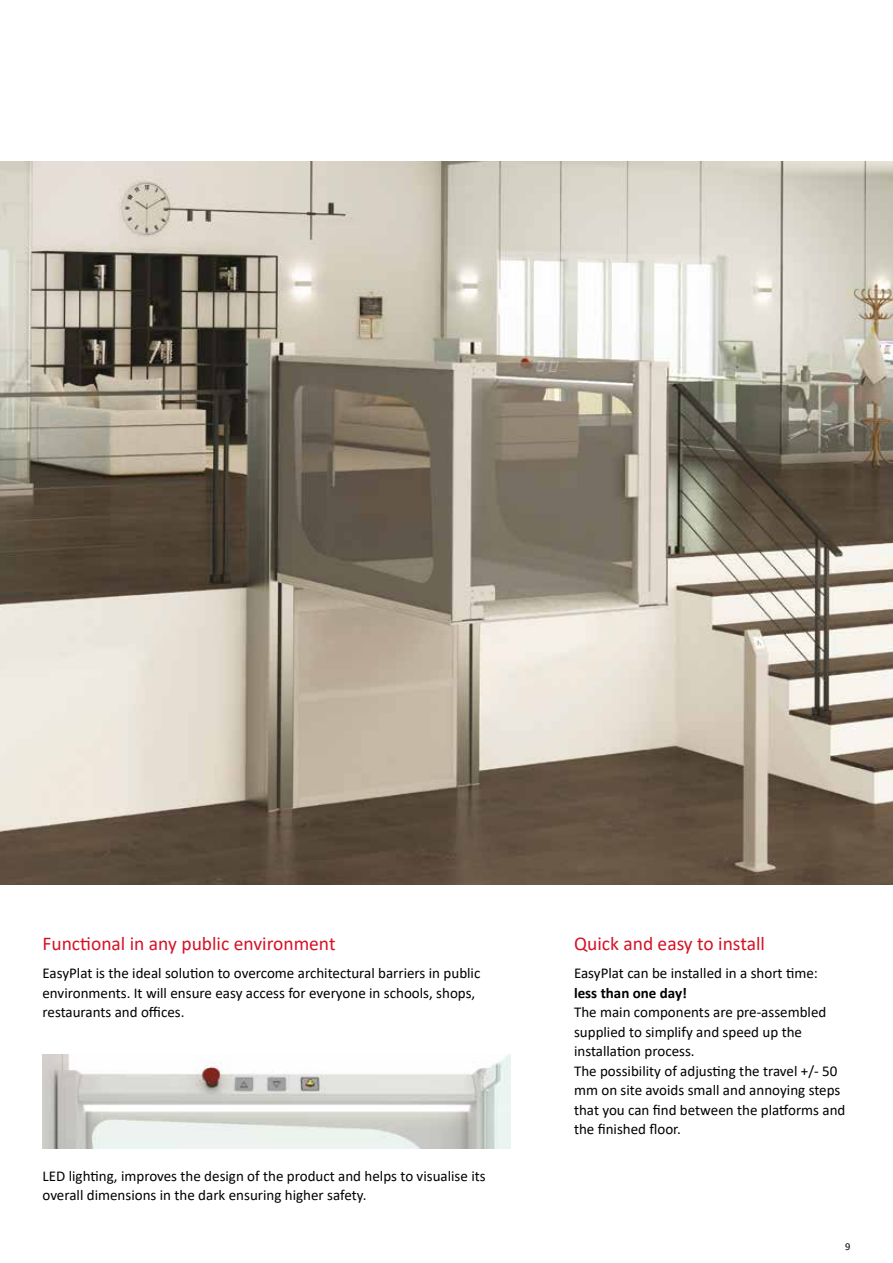
<style>
.page{position:relative;width:893px;height:1263px;background:#fff}
.page>*{position:absolute;margin:0;border:0;box-sizing:border-box;transform-origin:0 0}
.t1{font:19.5px "Calibri";color:#d51224}
.t2{font:15px/19.5px "Calibri";color:#000}
.t3{font:700 15px "Calibri";color:#000}
.t4{font:10.5px "Calibri";color:#000}
</style>
<div class="page">
<img style="left:1px;top:162px;width:892px;height:722px">
<img style="left:0;top:162px;width:1px;height:722px">
<img style="left:43px;top:1054px;width:467px;height:94px">
<h1 class="t1" style="left:43px;top:930px;width:295px">Functional in any public environment</h1>
<p class="t2" style="left:43px;top:963px;width:439px">EasyPlat is the ideal solution to overcome architectural barriers in public environments. It will ensure easy access for everyone in schools, shops, restaurants and offices.</p>
<p class="t2" style="left:43px;top:1165px;width:445px">LED lighting, improves the design of the product and helps to visualise its overall dimensions in the dark ensuring higher safety.</p>
<h1 class="t1" style="left:574px;top:930px;width:192px">Quick and easy to install</h1>
<p class="t2" style="left:574px;top:963px;width:245px">EasyPlat can be installed in a short time:</p>
<p class="t3" style="left:574px;top:982px;width:114px">less than one day!</p>
<p class="t2" style="left:574px;top:1002px;width:273px">The main components are pre-assembled supplied to simplify and speed up the installation process.<br>The possibility of adjusting the travel +/- 50 mm on site avoids small and annoying steps that you can find between the platforms and the finished floor.</p>
<p class="t4" style="left:845px;top:1239px;width:7px">9</p>
</div>
